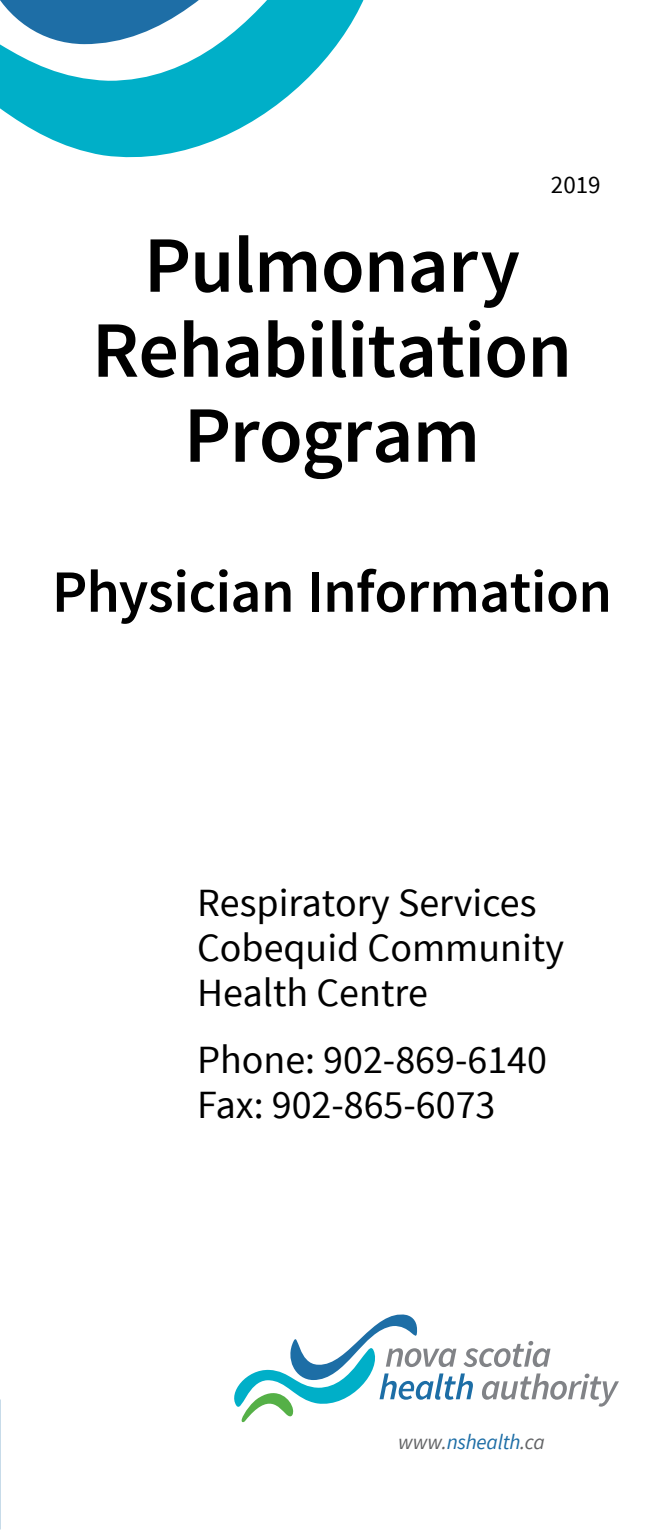
<style>
.page{position:relative;width:664px;height:1530px;background:#fff}
.page>*{position:absolute;margin:0;border:0;box-sizing:border-box;transform-origin:0 0}
.Pamphlet_Title{font:600 80px/85px "Source Sans Pro";letter-spacing:-.01em;color:#000;text-align:center}
.Headings_-_centred{font:600 60px "Source Sans Pro";letter-spacing:-.01em;color:#000}
.body_text{font:40px/45px "Source Sans Pro";color:#000}
.page{font:25px "Source Sans Pro";color:#000}
.t1{font:italic 21.25px "Source Sans Pro";letter-spacing:-.01em;color:#1e6ea6}
.s1{color:#636466}
</style>
<div class="page">
<svg style="left:0;top:0;width:364px;height:158px"></svg>
<svg style="left:234px;top:1314px;width:385px;height:109px"></svg>
<p class="page" style="left:551px;top:170px;width:51px">2019</p>
<p class="Pamphlet_Title" style="left:144px;top:225px;width:378px">Pulmonary</p>
<p class="Pamphlet_Title" style="left:92px;top:310px;width:482px">Rehabilitation<br>Program</p>
<p class="Headings_-_centred" style="left:52px;top:554px;width:562px">Physician Information</p>
<p class="body_text" style="left:197px;top:881px;width:341px">Respiratory Services</p>
<p class="body_text" style="left:197px;top:926px;width:368px">Cobequid Community<br>Health Centre</p>
<p class="body_text" style="left:197px;top:1038px;width:351px">Phone: 902-869-6140</p>
<p class="body_text" style="left:197px;top:1083px;width:300px">Fax: 902-865-6073</p>
<p class="t1" style="left:398px;top:1429px;width:148px"><span class="s1">www.</span>nshealth<span class="s1">.ca</span></p>
</div>
